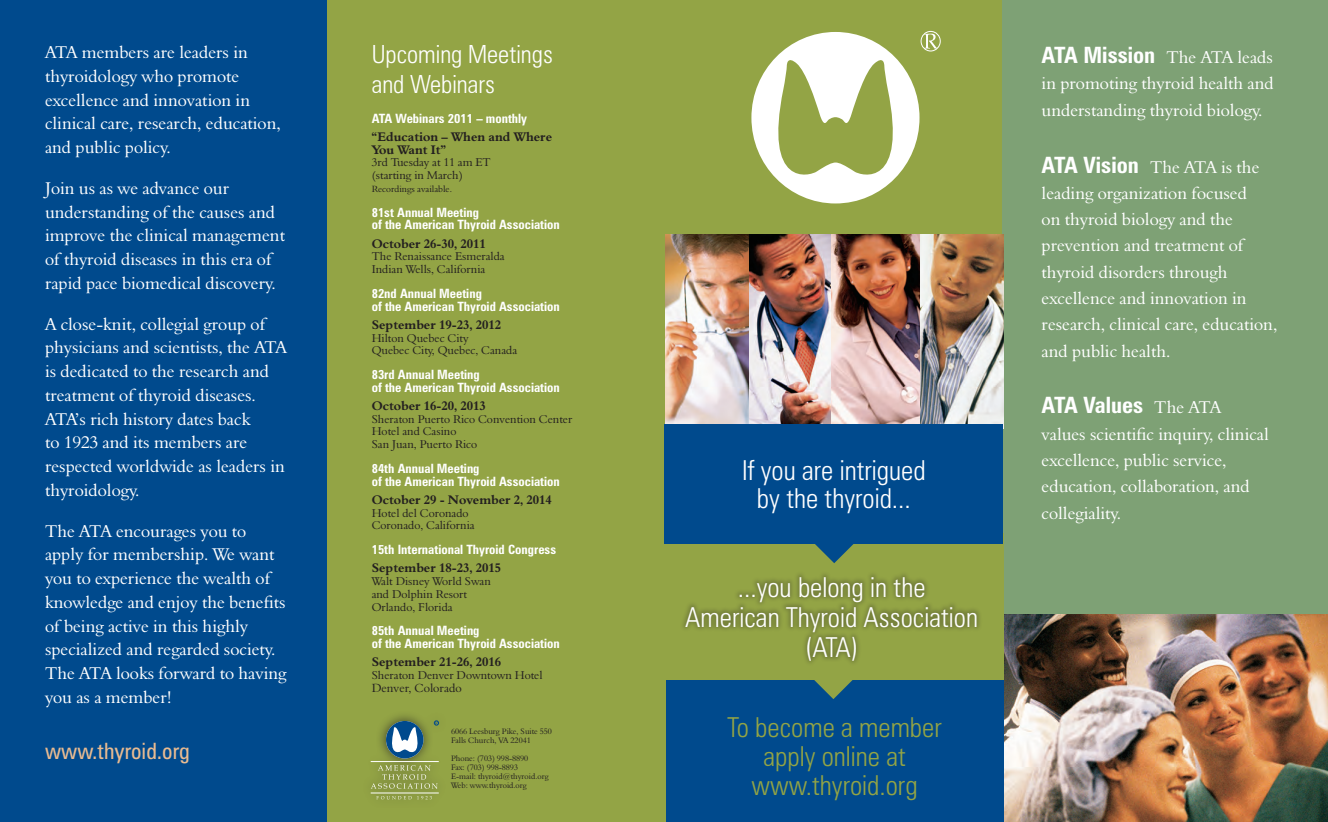
<style>
.page{position:relative;width:1328px;height:822px;background:#fff}
.page>*{position:absolute;margin:0;border:0;box-sizing:border-box;transform-origin:0 0}
.t1{font:300 condensed 27.5px/30px "Zurich BT";color:#fff;text-align:center}
.t2{font:300 condensed 27.5px "Zurich BT";color:#93a445}
.HEAD{font:300 condensed 25px "Zurich BT";color:#fff}
.INTRO_WHITE{font:700 condensed 22.5px "Zurich BT";color:#fff}
.HEAD-2{font:condensed 22.5px "Zurich BT";color:#e9bb91}
.INTRO_SCREEN{font:17.5px/23.8px "Aldine 401 BT Roman A";color:#fff}
.INTRO_WHITE-2{font:17.5px/26.2px "Aldine 401 BT Roman A";color:#fff}
.HEAD_WHITE{font:700 condensed 12.88px/12.9px "Zurich BT";color:#fff}
.EVENT_DATE{font:12.88px/12.9px "Aldine 401 BT Bold A";color:#231f20}
.event_place{font:12.12px "Aldine 401 BT Roman A";color:#231f20}
.event_place-2{font:11.62px/12.9px "Aldine 401 BT Roman A";color:#231f20}
.event_place-3{font:9.38px "Aldine 401 BT Roman A";color:#231f20}
.BODY{font:8.12px "Aldine 401 BT Roman A";color:#231f20}
.s1{font-family:"Zurich BT";font-weight:700;font-stretch:condensed;font-size:22.5px}
.s2{font-family:"Aldine 401 BT Roman A";font-weight:400;font-stretch:normal;font-size:17.5px}
</style>
<div class="page">
<div style="left:994px;top:0;width:334px;height:821px;background:#7ea175"></div>
<img style="left:1003px;top:614px;width:325px;height:207px">
<div style="left:324px;top:0;width:355px;height:821px;background:#93a445"></div>
<div style="left:361px;top:709px;width:87px;height:100px;background:#231f20;opacity:.75"></div>
<svg style="left:386px;top:720px;width:37px;height:38px"></svg>
<hr style="left:371px;top:792px;width:68px;height:1px;background:#fff">
<hr style="left:371px;top:761px;width:68px;height:1px;background:#fff">
<svg style="left:371px;top:765px;width:67px;height:23px"></svg>
<svg style="left:376px;top:795px;width:56px;height:4px"></svg>
<svg style="left:434px;top:720px;width:5px;height:5px"></svg>
<div style="left:664px;top:0;width:338px;height:234px;background:#93a445"></div>
<div style="left:920px;top:31px;width:20px;height:20px;border:1px solid #fff;border-radius:50%"></div>
<svg style="left:751px;top:32px;width:186px;height:171px"></svg>
<img style="left:665px;top:234px;width:84px;height:189px">
<img style="left:749px;top:234px;width:82px;height:189px">
<img style="left:919px;top:234px;width:84px;height:189px">
<img style="left:831px;top:234px;width:88px;height:189px">
<div style="left:658px;top:533px;width:345px;height:150px;background:#93a445"></div>
<div style="left:680px;top:571px;width:302px;height:95px;background:#231f20;opacity:.27"></div>
<svg style="left:814px;top:543px;width:40px;height:20px"></svg>
<div style="left:664px;top:423px;width:339px;height:120px;background:#004a8d"></div>
<div style="left:666px;top:680px;width:337px;height:141px;background:#004a8d"></div>
<svg style="left:814px;top:680px;width:39px;height:19px"></svg>
<div style="left:0;top:0;width:326px;height:821px;background:#004a8d"></div>
<p class="INTRO_SCREEN" style="left:45px;top:40px;width:237px">ATA members are leaders in thyroidology who promote excellence and innovation in clinical care, research, education, and public policy.</p>
<p class="INTRO_SCREEN" style="left:45px;top:176px;width:241px">Join us as we advance our understanding of the causes and improve the clinical management of thyroid diseases in this era of rapid pace biomedical discovery.</p>
<p class="INTRO_SCREEN" style="left:45px;top:311px;width:243px">A close-knit, collegial group of physicians and scientists, the ATA is dedicated to the research and treatment of thyroid diseases.<br>ATA’s rich history dates back<br>to 1923 and its members are respected worldwide as leaders in thyroidology.</p>
<p class="INTRO_SCREEN" style="left:45px;top:518px;width:243px">The ATA encourages you to apply for membership. We want you to experience the wealth of knowledge and enjoy the benefits of being active in this highly specialized and regarded society.<br>The ATA looks forward to having you as a member!</p>
<p class="HEAD-2" style="left:45px;top:737px;width:146px">www.thyroid.org</p>
<p class="HEAD" style="left:372px;top:39px;width:183px">Upcoming Meetings</p>
<p class="HEAD" style="left:372px;top:69px;width:125px">and Webinars</p>
<p class="HEAD_WHITE" style="left:372px;top:111px;width:157px">ATA Webinars 2011 – monthly</p>
<p class="EVENT_DATE" style="left:372px;top:130px;width:182px">“Education – When and Where<br>You Want It”</p>
<p class="event_place-2" style="left:372px;top:156px;width:121px">3rd Tuesday at 11 am ET (starting in March)</p>
<p class="event_place-3" style="left:372px;top:183px;width:82px">Recordings available.</p>
<p class="HEAD_WHITE" style="left:372px;top:205px;width:190px">81st Annual Meeting<br>of the American Thyroid Association</p>
<p class="EVENT_DATE" style="left:372px;top:236px;width:116px">October 26-30, 2011</p>
<p class="event_place-2" style="left:372px;top:250px;width:135px">The Renaissance Esmeralda</p>
<p class="event_place-2" style="left:372px;top:262px;width:115px">Indian Wells, California</p>
<p class="HEAD_WHITE" style="left:372px;top:286px;width:190px">82nd Annual Meeting<br>of the American Thyroid Association</p>
<p class="EVENT_DATE" style="left:372px;top:317px;width:131px">September 19-23, 2012</p>
<p class="event_place-2" style="left:372px;top:331px;width:98px">Hilton Quebec City</p>
<p class="event_place-2" style="left:372px;top:344px;width:147px">Quebec City, Quebec, Canada</p>
<p class="HEAD_WHITE" style="left:372px;top:367px;width:190px">83rd Annual Meeting<br>of the American Thyroid Association</p>
<p class="EVENT_DATE" style="left:372px;top:398px;width:116px">October 16-20, 2013</p>
<p class="event_place-2" style="left:372px;top:412px;width:202px">Sheraton Puerto Rico Convention Center<br>Hotel and Casino</p>
<p class="event_place-2" style="left:372px;top:437px;width:107px">San Juan, Puerto Rico</p>
<p class="HEAD_WHITE" style="left:372px;top:461px;width:190px">84th Annual Meeting<br>of the American Thyroid Association</p>
<p class="EVENT_DATE" style="left:372px;top:492px;width:182px">October 29 - November 2, 2014</p>
<p class="event_place-2" style="left:372px;top:506px;width:98px">Hotel del Coronado</p>
<p class="event_place-2" style="left:372px;top:518px;width:104px">Coronado, California</p>
<p class="HEAD_WHITE" style="left:372px;top:542px;width:186px">15th International Thyroid Congress</p>
<p class="EVENT_DATE" style="left:372px;top:561px;width:131px">September 18-23, 2015</p>
<p class="event_place-2" style="left:372px;top:574px;width:121px">Walt Disney World Swan and Dolphin Resort</p>
<p class="event_place-2" style="left:372px;top:600px;width:82px">Orlando, Florida</p>
<p class="HEAD_WHITE" style="left:372px;top:623px;width:190px">85th Annual Meeting<br>of the American Thyroid Association</p>
<p class="EVENT_DATE" style="left:372px;top:655px;width:131px">September 21-26, 2016</p>
<p class="event_place-2" style="left:372px;top:668px;width:172px">Sheraton Denver Downtown Hotel</p>
<p class="event_place" style="left:372px;top:680px;width:92px">Denver, Colorado</p>
<p class="BODY" style="left:451px;top:726px;width:102px">6066 Leesburg Pike, Suite 550</p>
<p class="BODY" style="left:451px;top:735px;width:81px">Falls Church, VA 22041</p>
<p class="BODY" style="left:451px;top:753px;width:79px">Phone: (703) 998-8890</p>
<p class="BODY" style="left:451px;top:762px;width:68px">Fax: (703) 998-8893</p>
<p class="BODY" style="left:451px;top:771px;width:99px">E-mail: thyroid@thyroid.org</p>
<p class="BODY" style="left:451px;top:780px;width:77px">Web: www.thyroid.org</p>
<p class="t1" style="left:742px;top:455px;width:185px;line-height:28.8px">If you are intrigued by the thyroid...</p>
<p class="t1" style="left:738px;top:571px;width:189px">...you belong in the</p>
<p class="t1" style="left:685px;top:601px;width:294px">American Thyroid Association (ATA)</p>
<p class="t2" style="left:727px;top:710px;width:216px">To become a member</p>
<p class="t2" style="left:763px;top:739px;width:144px">apply online at</p>
<p class="t2" style="left:751px;top:768px;width:168px">www.thyroid.org</p>
<p class="INTRO_WHITE-2" style="left:1041px;top:44px;width:234px;text-align:justify"><span class="s1">ATA Mission</span> The ATA leads in promoting thyroid health and understanding thyroid biology.</p>
<p class="INTRO_WHITE-2" style="left:1041px;top:153px;width:237px"><span class="s1">ATA Vision</span> The ATA is the leading organization focused<br>on thyroid biology and the prevention and treatment of thyroid disorders through excellence and innovation in research, clinical care, education, and public health.</p>
<p class="INTRO_WHITE" style="left:1041px;top:391px;width:181px">ATA Values <span class="s2">The ATA</span></p>
<p class="INTRO_WHITE-2" style="left:1041px;top:420px;width:229px">values scientific inquiry, clinical excellence, public service, education, collaboration, and collegiality.</p>
</div>
